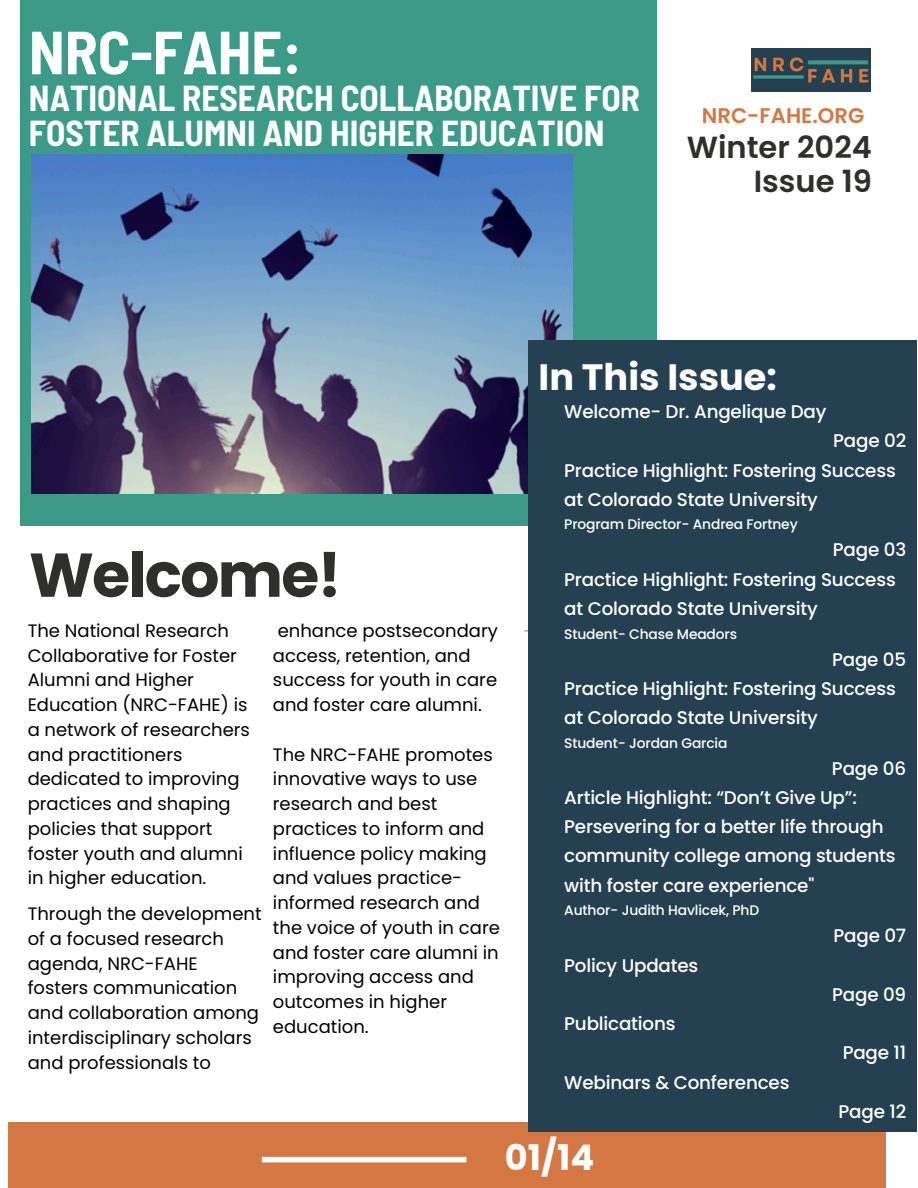
<style>
.page{position:relative;width:918px;height:1188px;background:#fff}
.page>*{position:absolute;margin:0;border:0;box-sizing:border-box;transform-origin:0 0}
.t1{font:700 61.8px "Poppins";letter-spacing:-.03em;color:#2f2f2e}
.t2{font:700 semi-condensed 60.75px "Barlow";color:#fff}
.t3{font:700 36.75px "Poppins";color:#fff}
.t4{font:700 semi-condensed 35.25px/34.8px "Barlow";color:#fff}
.t5{font:700 35.25px "Poppins";color:#fff}
.t6{font:600 30.6px/33.8px "Poppins";color:#2f2f2e;text-align:right}
.t7{font:600 21.15px "Poppins";color:#d57742}
.t8{font:500 18.3px/29.2px "Poppins";letter-spacing:-.01em;color:#fff}
.t9{font:18px/24.8px "Poppins";color:#000}
.t10{font:500 13.8px "Poppins";letter-spacing:-.01em;color:#fff}
</style>
<div class="page">
<div style="left:20px;top:0;width:636px;height:526px;background:#3b9b88"></div>
<div style="left:8px;top:1122px;width:878px;height:66px;background:#d57742"></div>
<hr style="left:524px;top:630px;width:269px;height:2px;background:#7c93a4">
<img style="left:31px;top:154px;width:541px;height:340px">
<div style="left:528px;top:340px;width:388px;height:792px;background:#254151"></div>
<div style="left:262px;top:1157px;width:204px;height:5px;background:#fff"></div>
<img style="left:751px;top:49px;width:120px;height:43px">
<h4 class="t2" style="left:29px;top:14px;width:274px">NRC-FAHE:</h4>
<h4 class="t4" style="left:29px;top:80px;width:612px">NATIONAL RESEARCH COLLABORATIVE FOR<br>FOSTER ALUMNI AND HIGHER EDUCATION</h4>
<p class="t7" style="left:702px;top:101px;width:164px">NRC-FAHE.ORG</p>
<h6 class="t6" style="left:687px;top:131px;width:187px">Winter 2024<br>Issue 19</h6>
<h3 class="t1" style="left:29px;top:532px;width:314px">Welcome!</h3>
<p class="t9" style="left:28px;top:618px;width:224px">The National Research<br>Collaborative for Foster<br>Alumni and Higher<br>Education (NRC-FAHE) is a network of researchers and practitioners dedicated to improving practices and shaping policies that support foster youth and alumni in higher education.</p>
<p class="t9" style="left:273px;top:618px;width:226px">enhance postsecondary access, retention, and success for youth in care and foster care alumni.</p>
<p class="t9" style="left:273px;top:742px;width:228px">The NRC-FAHE promotes innovative ways to use research and best practices to inform and influence policy making and values practice&shy;informed research and the voice of youth in care and foster care alumni in improving access and outcomes in higher education.</p>
<h2 class="t9" style="left:28px;top:902px;width:236px">Through the development of a focused research agenda, NRC-FAHE fosters communication and collaboration among interdisciplinary scholars and professionals to</h2>
<h5 class="t3" style="left:539px;top:352px;width:240px">In This Issue:</h5>
<h1 class="t8" style="left:564px;top:397px;width:264px">Welcome- Dr. Angelique Day</h1>
<h1 class="t8" style="left:564px;top:426px;width:344px;text-indent:269px">Page 02<br>Practice Highlight: Fostering Success at Colorado State University</h1>
<h1 class="t10" style="left:564px;top:515px;width:235px">Program Director- Andrea Fortney</h1>
<h1 class="t8" style="left:564px;top:535px;width:344px;text-indent:269px">Page 03<br>Practice Highlight: Fostering Success at Colorado State University</h1>
<h1 class="t10" style="left:564px;top:624px;width:174px">Student- Chase Meadors</h1>
<h1 class="t8" style="left:564px;top:645px;width:344px;text-indent:268px">Page 05<br>Practice Highlight: Fostering Success at Colorado State University</h1>
<h1 class="t10" style="left:564px;top:733px;width:165px">Student- Jordan Garcia</h1>
<h1 class="t8" style="left:564px;top:754px;width:344px;text-indent:268px">Page 06<br>Article Highlight: “Don’t Give Up”:<br>Persevering for a better life through community college among students with foster care experience"</h1>
<h1 class="t10" style="left:564px;top:901px;width:197px">Author- Judith Havlicek, PhD</h1>
<h1 class="t8" style="left:833px;top:921px;width:74px">Page 07</h1>
<h1 class="t8" style="left:564px;top:951px;width:136px">Policy Updates</h1>
<h1 class="t8" style="left:832px;top:980px;width:76px">Page 09</h1>
<h1 class="t8" style="left:564px;top:1009px;width:113px">Publications</h1>
<h1 class="t8" style="left:843px;top:1038px;width:65px">Page 11</h1>
<h1 class="t8" style="left:564px;top:1068px;width:227px">Webinars &amp; Conferences</h1>
<h1 class="t8" style="left:839px;top:1097px;width:69px">Page 12</h1>
<p class="t5" style="left:505px;top:1133px;width:91px">01/14</p>
</div>
